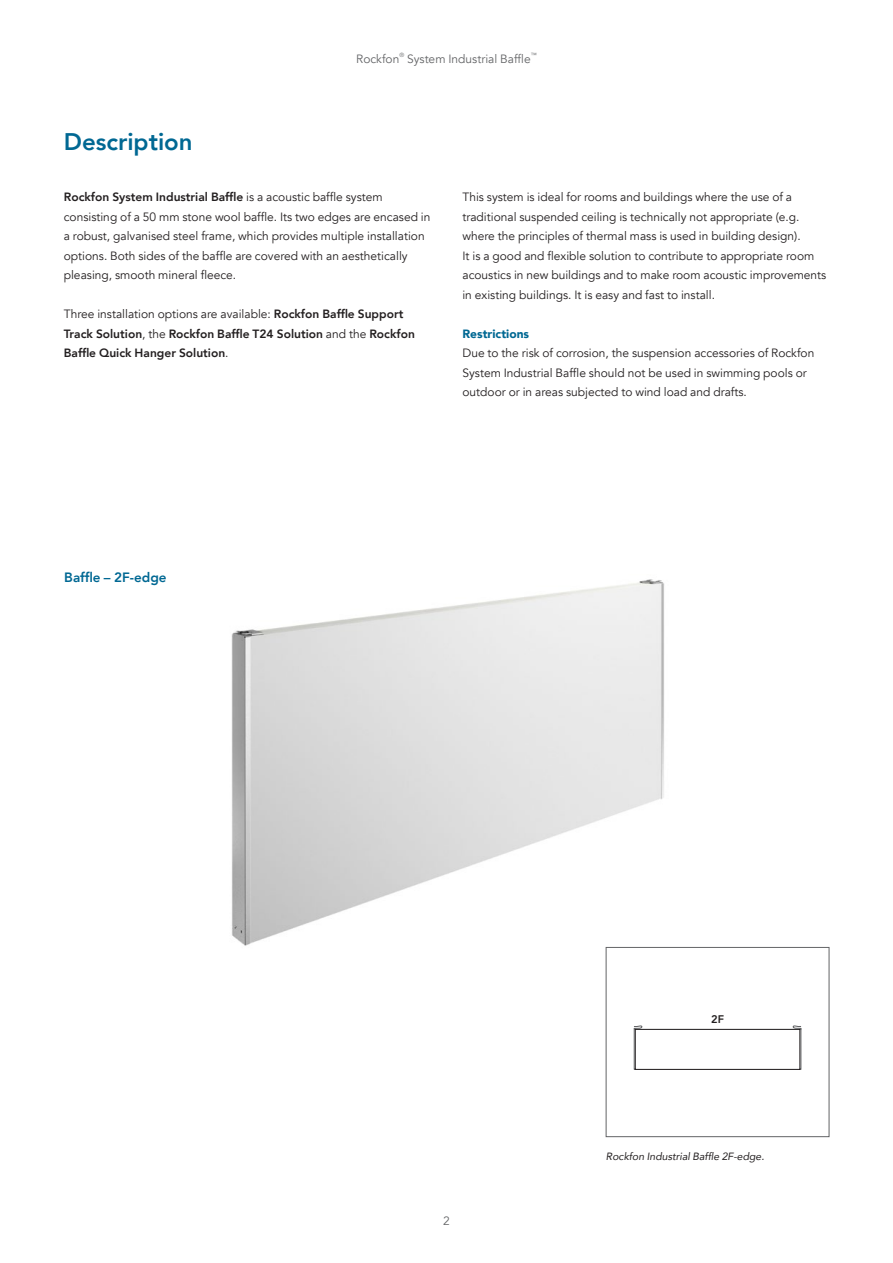
<style>
.page{position:relative;width:893px;height:1263px;background:#fff}
.page>*{position:absolute;margin:0;border:0;box-sizing:border-box;transform-origin:0 0}
.t1{font:800 24px "Avenir";color:#006893}
.t2{font:800 13.5px "Avenir";color:#006893}
.t3{font:12px/19.5px "Avenir";color:#231f20}
.t4{font:800 12px/19.5px "Avenir";color:#231f20}
.t5{font:12px "Avenir";color:#636466}
.t6{font:900 12px "Avenir";color:#006893}
.t7{font:800 10.95px "Avenir";color:#231f20}
.t8{font:italic 10.5px "Avenir";color:#231f20}
.t9{font:6px "Avenir";color:#636466}
.s1{font-weight:800}
.s2{font-weight:400}
</style>
<div class="page">
<img style="left:231px;top:579px;width:433px;height:386px">
<div style="left:635px;top:1029px;width:165px;height:41px;border:1px solid #231f20"></div>
<hr style="left:800px;top:1028px;width:1px;height:41px;background:#636466">
<hr style="left:634px;top:1028px;width:1px;height:41px;background:#636466">
<svg style="left:791px;top:1025px;width:10px;height:5px"></svg>
<svg style="left:634px;top:1025px;width:10px;height:5px"></svg>
<div style="left:606px;top:947px;width:223px;height:190px;border:1px solid #636466"></div>
<p class="t5" style="left:356px;top:52px;width:45px">Rockfon</p>
<p class="t9" style="left:399px;top:51px;width:6px">®</p>
<p class="t5" style="left:407px;top:52px;width:125px">System Industrial Baffle</p>
<p class="t9" style="left:531px;top:51px;width:7px">™</p>
<h1 class="t1" style="left:64px;top:123px;width:130px">Description</h1>
<p class="t3" style="left:64px;top:188px;width:368px"><span class="s1">Rockfon System Industrial Baffle</span> is a acoustic baffle system consisting of a 50 mm stone wool baffle. Its two edges are encased in a robust, galvanised steel frame, which provides multiple installation options. Both sides of the baffle are covered with an aesthetically pleasing, smooth mineral fleece.</p>
<p class="t4" style="left:64px;top:304px;width:353px"><span class="s2">Three installation options are available:</span> Rockfon Baffle Support<br>Track Solution<span class="s2">, the</span> Rockfon Baffle T24 Solution <span class="s2">and the</span> Rockfon<br>Baffle Quick Hanger Solution<span class="s2">.</span></p>
<p class="t3" style="left:462px;top:188px;width:365px">This system is ideal for rooms and buildings where the use of a traditional suspended ceiling is technically not appropriate (e.g. where the principles of thermal mass is used in building design).<br>It is a good and flexible solution to contribute to appropriate room acoustics in new buildings and to make room acoustic improvements in existing buildings. It is easy and fast to install.</p>
<p class="t6" style="left:462px;top:323px;width:68px">Restrictions</p>
<p class="t3" style="left:462px;top:344px;width:353px">Due to the risk of corrosion, the suspension accessories of Rockfon<br>System Industrial Baffle should not be used in swimming pools or outdoor or in areas subjected to wind load and drafts.</p>
<p class="t2" style="left:64px;top:567px;width:104px">Baffle – 2F-edge</p>
<p class="t5" style="left:443px;top:1213px;width:8px">2</p>
<p class="t7" style="left:711px;top:1011px;width:14px">2F</p>
<p class="t8" style="left:606px;top:1150px;width:160px">Rockfon Industrial Baffle 2F-edge.</p>
</div>
